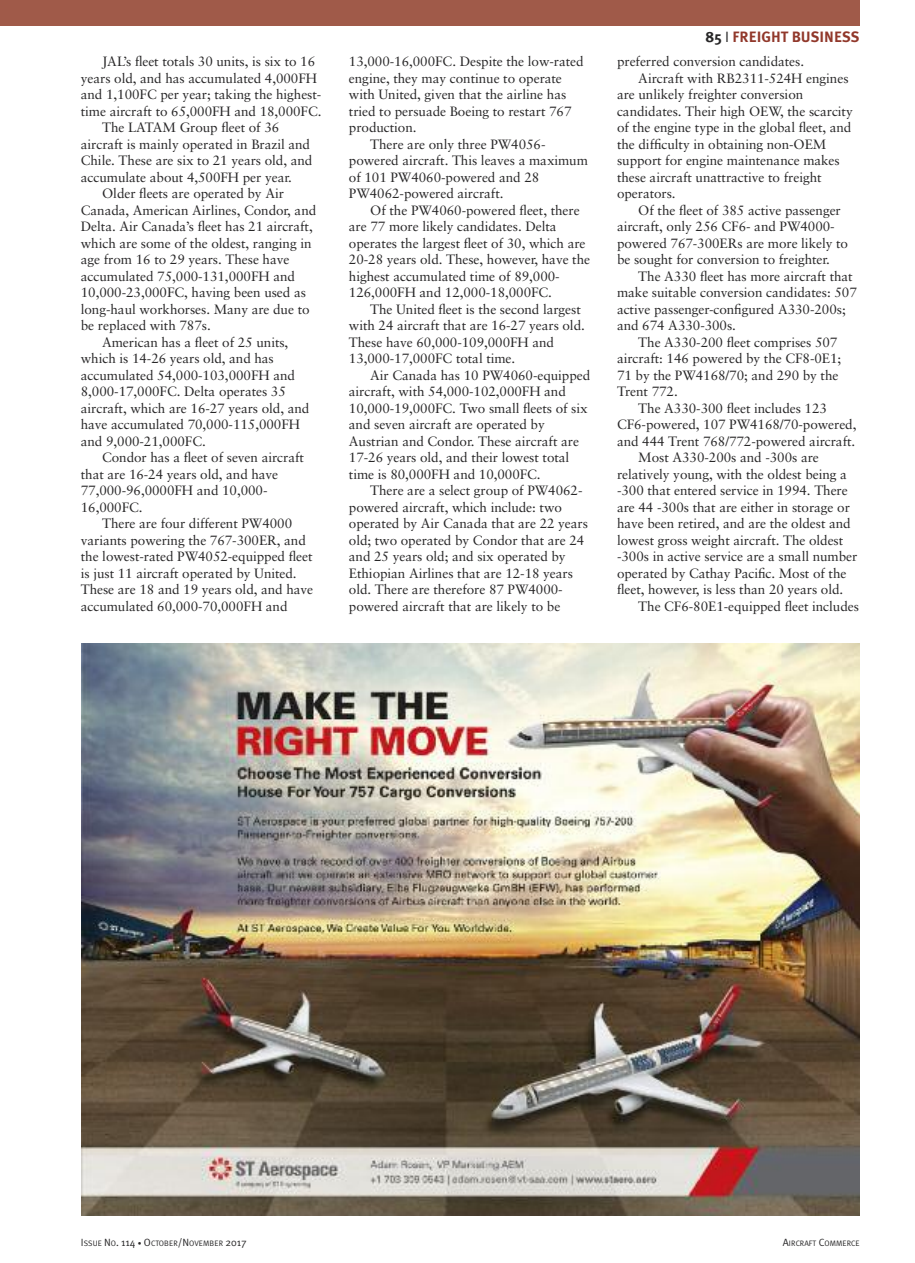
<style>
.page{position:relative;width:915px;height:1263px;background:#fff}
.page>*{position:absolute;margin:0;border:0;box-sizing:border-box;transform-origin:0 0}
.t1{font:700 15px "Meta Plus";color:#91382b}
.t2{font:13.5px "Sabon";letter-spacing:-.005em;color:#272627}
.t3{font:7.8px "Meta Plus Normal";letter-spacing:.005em;color:#272627}
.s1{color:#272627}
.s2{font-family:"Meta Plus Normal";font-weight:400;color:#272627}
.s3{font-size:10.5px}
.s4{font-size:7.5px}
</style>
<div class="page">
<div style="left:0;top:0;width:859px;height:26px;background:#a05a49"></div>
<img style="left:81px;top:643px;width:778px;height:572px">
<p class="t2" style="left:102px;top:56px;width:214px">JAL’s fleet totals 30 units, is six to 16</p>
<p class="t2" style="left:81px;top:72px;width:238px">years old, and has accumulated 4,000FH</p>
<p class="t2" style="left:81px;top:89px;width:242px">and 1,100FC per year; taking the highest-</p>
<p class="t2" style="left:81px;top:105px;width:242px">time aircraft to 65,000FH and 18,000FC.</p>
<p class="t2" style="left:102px;top:122px;width:179px">The LATAM Group fleet of 36</p>
<p class="t2" style="left:81px;top:138px;width:231px">aircraft is mainly operated in Brazil and</p>
<p class="t2" style="left:81px;top:155px;width:233px">Chile. These are six to 21 years old, and</p>
<p class="t2" style="left:81px;top:171px;width:212px">accumulate about 4,500FH per year.</p>
<p class="t2" style="left:102px;top:188px;width:183px">Older fleets are operated by Air</p>
<p class="t2" style="left:81px;top:204px;width:237px">Canada, American Airlines, Condor, and</p>
<p class="t2" style="left:81px;top:221px;width:233px">Delta. Air Canada’s fleet has 21 aircraft,</p>
<p class="t2" style="left:81px;top:237px;width:232px">which are some of the oldest, ranging in</p>
<p class="t2" style="left:81px;top:254px;width:210px">age from 16 to 29 years. These have</p>
<p class="t2" style="left:81px;top:270px;width:215px">accumulated 75,000-131,000FH and</p>
<p class="t2" style="left:81px;top:287px;width:226px">10,000-23,000FC, having been used as</p>
<p class="t2" style="left:81px;top:303px;width:230px">long-haul workhorses. Many are due to</p>
<p class="t2" style="left:81px;top:320px;width:131px">be replaced with 787s.</p>
<p class="t2" style="left:102px;top:336px;width:188px">American has a fleet of 25 units,</p>
<p class="t2" style="left:81px;top:353px;width:194px">which is 14-26 years old, and has</p>
<p class="t2" style="left:81px;top:369px;width:215px">accumulated 54,000-103,000FH and</p>
<p class="t2" style="left:81px;top:386px;width:206px">8,000-17,000FC. Delta operates 35</p>
<p class="t2" style="left:81px;top:402px;width:230px">aircraft, which are 16-27 years old, and</p>
<p class="t2" style="left:81px;top:419px;width:221px">have accumulated 70,000-115,000FH</p>
<p class="t2" style="left:81px;top:435px;width:126px">and 9,000-21,000FC.</p>
<p class="t2" style="left:102px;top:452px;width:203px">Condor has a fleet of seven aircraft</p>
<p class="t2" style="left:81px;top:468px;width:199px">that are 16-24 years old, and have</p>
<p class="t2" style="left:81px;top:485px;width:188px">77,000-96,0000FH and 10,000-</p>
<p class="t2" style="left:81px;top:501px;width:63px">16,000FC.</p>
<p class="t2" style="left:102px;top:518px;width:191px">There are four different PW4000</p>
<p class="t2" style="left:81px;top:534px;width:226px">variants powering the 767-300ER, and</p>
<p class="t2" style="left:81px;top:551px;width:233px">the lowest-rated PW4052-equipped fleet</p>
<p class="t2" style="left:81px;top:567px;width:217px">is just 11 aircraft operated by United.</p>
<p class="t2" style="left:81px;top:584px;width:234px">These are 18 and 19 years old, and have</p>
<p class="t2" style="left:81px;top:600px;width:208px">accumulated 60,000-70,000FH and</p>
<p class="t2" style="left:349px;top:56px;width:236px">13,000-16,000FC. Despite the low-rated</p>
<p class="t2" style="left:349px;top:72px;width:214px">engine, they may continue to operate</p>
<p class="t2" style="left:349px;top:89px;width:219px">with United, given that the airline has</p>
<p class="t2" style="left:349px;top:105px;width:224px">tried to persuade Boeing to restart 767</p>
<p class="t2" style="left:349px;top:122px;width:69px">production.</p>
<p class="t2" style="left:370px;top:138px;width:177px">There are only three PW4056-</p>
<p class="t2" style="left:349px;top:155px;width:240px">powered aircraft. This leaves a maximum</p>
<p class="t2" style="left:349px;top:171px;width:192px">of 101 PW4060-powered and 28</p>
<p class="t2" style="left:349px;top:188px;width:156px">PW4062-powered aircraft.</p>
<p class="t2" style="left:370px;top:204px;width:211px">Of the PW4060-powered fleet, there</p>
<p class="t2" style="left:349px;top:221px;width:209px">are 77 more likely candidates. Delta</p>
<p class="t2" style="left:349px;top:237px;width:238px">operates the largest fleet of 30, which are</p>
<p class="t2" style="left:349px;top:254px;width:243px">20-28 years old. These, however, have the</p>
<p class="t2" style="left:349px;top:270px;width:212px">highest accumulated time of 89,000-</p>
<p class="t2" style="left:349px;top:287px;width:204px">126,000FH and 12,000-18,000FC.</p>
<p class="t2" style="left:370px;top:303px;width:212px">The United fleet is the second largest</p>
<p class="t2" style="left:349px;top:320px;width:237px">with 24 aircraft that are 16-27 years old.</p>
<p class="t2" style="left:349px;top:336px;width:207px">These have 60,000-109,000FH and</p>
<p class="t2" style="left:349px;top:353px;width:168px">13,000-17,000FC total time.</p>
<p class="t2" style="left:370px;top:369px;width:221px">Air Canada has 10 PW4060-equipped</p>
<p class="t2" style="left:349px;top:386px;width:218px">aircraft, with 54,000-102,000FH and</p>
<p class="t2" style="left:349px;top:402px;width:240px">10,000-19,000FC. Two small fleets of six</p>
<p class="t2" style="left:349px;top:419px;width:197px">and seven aircraft are operated by</p>
<p class="t2" style="left:349px;top:435px;width:231px">Austrian and Condor. These aircraft are</p>
<p class="t2" style="left:349px;top:452px;width:222px">17-26 years old, and their lowest total</p>
<p class="t2" style="left:349px;top:468px;width:193px">time is 80,000FH and 10,000FC.</p>
<p class="t2" style="left:370px;top:485px;width:214px">There are a select group of PW4062-</p>
<p class="t2" style="left:349px;top:501px;width:214px">powered aircraft, which include: two</p>
<p class="t2" style="left:349px;top:518px;width:240px">operated by Air Canada that are 22 years</p>
<p class="t2" style="left:349px;top:534px;width:237px">old; two operated by Condor that are 24</p>
<p class="t2" style="left:349px;top:551px;width:218px">and 25 years old; and six operated by</p>
<p class="t2" style="left:349px;top:567px;width:225px">Ethiopian Airlines that are 12-18 years</p>
<p class="t2" style="left:349px;top:584px;width:215px">old. There are therefore 87 PW4000-</p>
<p class="t2" style="left:349px;top:600px;width:213px">powered aircraft that are likely to be</p>
<p class="t1" style="left:705px;top:28px;width:156px"><span class="s1">85</span> <span class="s2">I</span> FREIGHT BUSINESS</p>
<p class="t2" style="left:616px;top:56px;width:188px">preferred conversion candidates.</p>
<p class="t2" style="left:638px;top:72px;width:212px">Aircraft with RB2311-524H engines</p>
<p class="t2" style="left:616px;top:89px;width:188px">are unlikely freighter conversion</p>
<p class="t2" style="left:616px;top:105px;width:237px">candidates. Their high OEW, the scarcity</p>
<p class="t2" style="left:616px;top:122px;width:236px">of the engine type in the global fleet, and</p>
<p class="t2" style="left:616px;top:138px;width:211px">the difficulty in obtaining non-OEM</p>
<p class="t2" style="left:616px;top:155px;width:224px">support for engine maintenance makes</p>
<p class="t2" style="left:616px;top:171px;width:206px">these aircraft unattractive to freight</p>
<p class="t2" style="left:616px;top:188px;width:60px">operators.</p>
<p class="t2" style="left:638px;top:204px;width:204px">Of the fleet of 385 active passenger</p>
<p class="t2" style="left:616px;top:221px;width:219px">aircraft, only 256 CF6- and PW4000-</p>
<p class="t2" style="left:616px;top:237px;width:232px">powered 767-300ERs are more likely to</p>
<p class="t2" style="left:616px;top:254px;width:214px">be sought for conversion to freighter.</p>
<p class="t2" style="left:638px;top:270px;width:216px">The A330 fleet has more aircraft that</p>
<p class="t2" style="left:616px;top:287px;width:241px">make suitable conversion candidates: 507</p>
<p class="t2" style="left:616px;top:303px;width:230px">active passenger-configured A330-200s;</p>
<p class="t2" style="left:616px;top:320px;width:120px">and 674 A330-300s.</p>
<p class="t2" style="left:638px;top:336px;width:200px">The A330-200 fleet comprises 507</p>
<p class="t2" style="left:616px;top:353px;width:226px">aircraft: 146 powered by the CF8-0E1;</p>
<p class="t2" style="left:616px;top:369px;width:223px">71 by the PW4168/70; and 290 by the</p>
<p class="t2" style="left:616px;top:386px;width:62px">Trent 772.</p>
<p class="t2" style="left:638px;top:402px;width:190px">The A330-300 fleet includes 123</p>
<p class="t2" style="left:616px;top:419px;width:241px">CF6-powered, 107 PW4168/70-powered,</p>
<p class="t2" style="left:616px;top:435px;width:240px">and 444 Trent 768/772-powered aircraft.</p>
<p class="t2" style="left:638px;top:452px;width:182px">Most A330-200s and -300s are</p>
<p class="t2" style="left:616px;top:468px;width:231px">relatively young, with the oldest being a</p>
<p class="t2" style="left:616px;top:485px;width:232px">-300 that entered service in 1994. There</p>
<p class="t2" style="left:616px;top:501px;width:234px">are 44 -300s that are either in storage or</p>
<p class="t2" style="left:616px;top:518px;width:235px">have been retired, and are the oldest and</p>
<p class="t2" style="left:616px;top:534px;width:228px">lowest gross weight aircraft. The oldest</p>
<p class="t2" style="left:616px;top:551px;width:242px">-300s in active service are a small number</p>
<p class="t2" style="left:616px;top:567px;width:231px">operated by Cathay Pacific. Most of the</p>
<p class="t2" style="left:616px;top:584px;width:228px">fleet, however, is less than 20 years old.</p>
<p class="t2" style="left:638px;top:600px;width:222px">The CF6-80E1-equipped fleet includes</p>
<p class="t3" style="left:81px;top:1238px;width:167px"><span class="s3">I</span>SSUE <span class="s3">N</span>O<span class="s3">. 114</span> <span class="s4">•</span> <span class="s3">O</span>CTOBER<span class="s3">/N</span>OVEMBER <span class="s3">2017</span></p>
<p class="t3" style="left:782px;top:1238px;width:78px"><span class="s3">A</span>IRCRAFT <span class="s3">C</span>OMMERCE</p>
</div>
